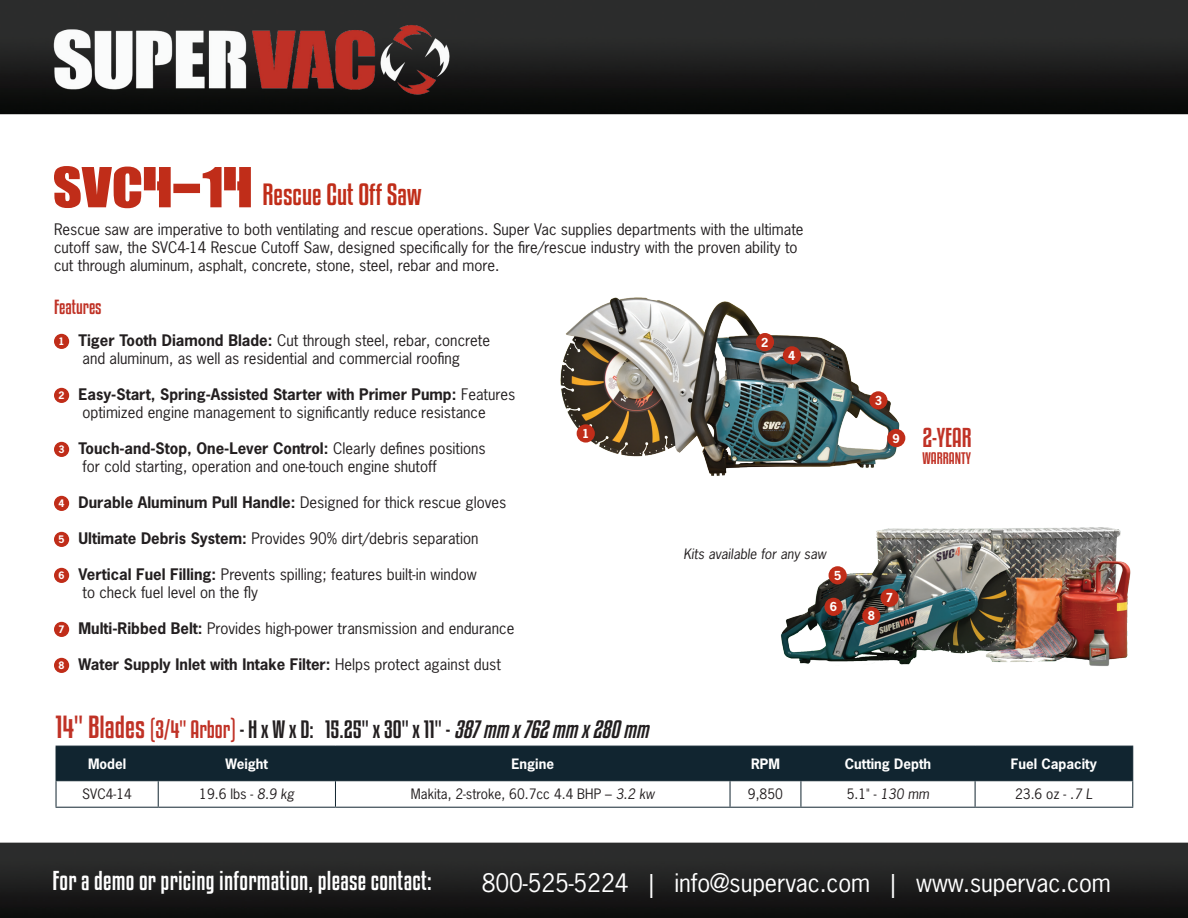
<style>
.page{position:relative;width:1188px;height:918px;background:#fff}
.page>*{position:absolute;margin:0;border:0;box-sizing:border-box;transform-origin:0 0}
.t1{font:27px "Kenyan Coffee Rg";color:#c02d19}
.t2{font:24px "News Gothic Std";letter-spacing:-.005em;color:#fff}
.t3{font:24px "Kenyan Coffee Rg";letter-spacing:.01em;color:#fff}
.t4{font:24px "Kenyan Coffee Rg";color:#c03226}
.t5{font:22.05px "Kenyan Coffee Rg";color:#231f20}
.t6{font:18px "Kenyan Coffee Rg";color:#c03226}
.t7{font:15px/18px "News Gothic Std";color:#231f20}
.t8{font:700 15px "News Gothic Std";color:#231f20}
.t9{font:14.7px "Kenyan Coffee Rg";color:#c03226}
.t10{font:13.5px "News Gothic Std";color:#231f20}
.t11{font:700 13.5px "News Gothic Std";color:#fff}
.t12{font:italic 13.5px "News Gothic Std";color:#231f20}
.t13{font:700 11.7px "News Gothic Std";color:#fff}
.s1{font-family:"Call Of Ops Duty";font-size:54px}
.s2{font-weight:700;font-size:9.75px;color:#fff}
.s3{font-weight:700}
.s4{font-size:9.75px;color:#fff}
.s5{font-weight:400}
.s6{font-size:28.2px;color:#c03226}
.s7{color:#c03226}
.s8{font-style:italic}
</style>
<div class="page">
<img style="left:0;top:0;width:1187px;height:918px">
<img style="left:46px;top:10px;width:415px;height:100px">
<div style="left:54px;top:334px;width:15px;height:15px;background:#c02d19;border-radius:50%"></div>
<div style="left:54px;top:388px;width:15px;height:15px;background:#c02d19;border-radius:50%"></div>
<div style="left:54px;top:442px;width:15px;height:15px;background:#c02d19;border-radius:50%"></div>
<div style="left:54px;top:496px;width:15px;height:15px;background:#c02d19;border-radius:50%"></div>
<div style="left:54px;top:532px;width:15px;height:15px;background:#c02d19;border-radius:50%"></div>
<div style="left:54px;top:568px;width:15px;height:15px;background:#c02d19;border-radius:50%"></div>
<div style="left:54px;top:622px;width:15px;height:15px;background:#c02d19;border-radius:50%"></div>
<div style="left:54px;top:658px;width:15px;height:15px;background:#c02d19;border-radius:50%"></div>
<svg style="left:56px;top:746px;width:1077px;height:61px"></svg>
<hr style="left:56px;top:807px;width:102px;height:1px;background:#112530">
<hr style="left:158px;top:807px;width:177px;height:1px;background:#112530">
<hr style="left:335px;top:807px;width:395px;height:1px;background:#112530">
<hr style="left:730px;top:807px;width:71px;height:1px;background:#112530">
<hr style="left:801px;top:807px;width:174px;height:1px;background:#112530">
<hr style="left:975px;top:807px;width:158px;height:1px;background:#112530">
<img style="left:772px;top:496px;width:362px;height:208px">
<img style="left:534px;top:248px;width:376px;height:243px">
<div style="left:783px;top:346px;width:18px;height:18px;background:#c02d19;border-radius:50%"></div>
<div style="left:577px;top:424px;width:18px;height:19px;background:#c02d19;border-radius:50%"></div>
<div style="left:869px;top:391px;width:18px;height:19px;background:#c02d19;border-radius:50%"></div>
<div style="left:756px;top:333px;width:18px;height:18px;background:#c02d19;border-radius:50%"></div>
<div style="left:887px;top:429px;width:18px;height:18px;background:#c02d19;border-radius:50%"></div>
<div style="left:829px;top:566px;width:18px;height:18px;background:#c02d19;border-radius:50%"></div>
<div style="left:824px;top:598px;width:19px;height:18px;background:#c02d19;border-radius:50%"></div>
<div style="left:880px;top:589px;width:19px;height:18px;background:#c02d19;border-radius:50%"></div>
<div style="left:862px;top:607px;width:18px;height:18px;background:#c02d19;border-radius:50%"></div>
<h1 class="t1" style="left:54px;top:178px;width:369px"><span class="s1">SVC4-14</span> Rescue Cut Off Saw</h1>
<p class="t7" style="left:54px;top:220px;width:751px">Rescue saw are imperative to both ventilating and rescue operations. Super Vac supplies departments with the ultimate cutoff saw, the SVC4-14 Rescue Cutoff Saw, designed specifically for the fire/rescue industry with the proven ability to cut through aluminum, asphalt, concrete, stone, steel, rebar and more.</p>
<p class="t6" style="left:54px;top:296px;width:49px">Features</p>
<p class="t7" style="left:59px;top:331px;width:433px;text-align:center"><span class="s2">1</span> <span class="s3">Tiger Tooth Diamond Blade:</span> Cut through steel, rebar, concrete and aluminum, as well as residential and commercial roofing</p>
<p class="t7" style="left:59px;top:385px;width:458px;text-align:center"><span class="s2">2</span> <span class="s3">Easy-Start, Spring-Assisted Starter with Primer Pump:</span> Features optimized engine management to significantly reduce resistance</p>
<p class="t7" style="left:83px;top:439px;width:405px;text-indent:-24px"><span class="s2">3</span> <span class="s3">Touch-and-Stop, One-Lever Control:</span> Clearly defines positions for cold starting, operation and one-touch engine shutoff</p>
<p class="t7" style="left:59px;top:493px;width:449px"><span class="s2">4</span> <span class="s3">Durable Aluminum Pull Handle:</span> Designed for thick rescue gloves</p>
<p class="t7" style="left:59px;top:529px;width:421px"><span class="s2">5</span> <span class="s3">Ultimate Debris System:</span> Provides 90% dirt/debris separation</p>
<p class="t7" style="left:83px;top:565px;width:396px;text-indent:-24px"><span class="s2">6</span> <span class="s3">Vertical Fuel Filling:</span> Prevents spilling; features built-in window to check fuel level on the fly</p>
<p class="t7" style="left:59px;top:619px;width:457px"><span class="s2">7</span> <span class="s3">Multi-Ribbed Belt:</span> Provides high-power transmission and endurance</p>
<p class="t8" style="left:59px;top:654px;width:444px"><span class="s4">8</span> Water Supply Inlet with Intake Filter: <span class="s5">Helps protect against dust</span></p>
<p class="t13" style="left:582px;top:426px;width:9px">1</p>
<p class="t13" style="left:761px;top:334px;width:9px">2</p>
<p class="t13" style="left:788px;top:348px;width:9px">4</p>
<p class="t12" style="left:683px;top:545px;width:144px">Kits available for any saw</p>
<p class="t13" style="left:834px;top:568px;width:9px">5</p>
<p class="t13" style="left:830px;top:599px;width:9px">6</p>
<p class="t13" style="left:875px;top:393px;width:9px">3</p>
<p class="t13" style="left:893px;top:430px;width:9px">9</p>
<h2 class="t4" style="left:922px;top:423px;width:51px">2-YEAR</h2>
<p class="t9" style="left:922px;top:450px;width:50px">WARRANTY</p>
<p class="t13" style="left:868px;top:608px;width:9px">8</p>
<p class="t13" style="left:886px;top:590px;width:9px">7</p>
<h3 class="t5" style="left:56px;top:716px;width:594px"><span class="s6">14" Blades</span> <span class="s7">(3/4" Arbor)</span> - H x W x D: 15.25" x 30" x 11" - <span class="s8">387 mm x 762 mm x 280 mm</span></h3>
<p class="t11" style="left:88px;top:755px;width:40px">Model</p>
<p class="t11" style="left:226px;top:755px;width:44px">Weight</p>
<p class="t11" style="left:511px;top:755px;width:44px">Engine</p>
<p class="t11" style="left:751px;top:755px;width:30px">RPM</p>
<p class="t11" style="left:845px;top:755px;width:88px">Cutting Depth</p>
<p class="t11" style="left:1011px;top:755px;width:87px">Fuel Capacity</p>
<p class="t10" style="left:82px;top:785px;width:51px">SVC4-14</p>
<p class="t10" style="left:199px;top:785px;width:97px">19.6 lbs - <span class="s8">8.9 kg</span></p>
<p class="t10" style="left:411px;top:785px;width:245px">Makita, 2-stroke, 60.7cc 4.4 BHP – <span class="s8">3.2 kw</span></p>
<p class="t10" style="left:748px;top:785px;width:36px">9,850</p>
<p class="t10" style="left:847px;top:785px;width:84px">5.1" - <span class="s8">130 mm</span></p>
<p class="t10" style="left:1015px;top:785px;width:79px">23.6 oz - <span class="s8">.7 L</span></p>
<h2 class="t3" style="left:52px;top:866px;width:381px">For a demo or pricing information, please contact:</h2>
<h2 class="t2" style="left:482px;top:867px;width:631px">800-525-5224 | info@supervac.com | www.supervac.com</h2>
</div>
